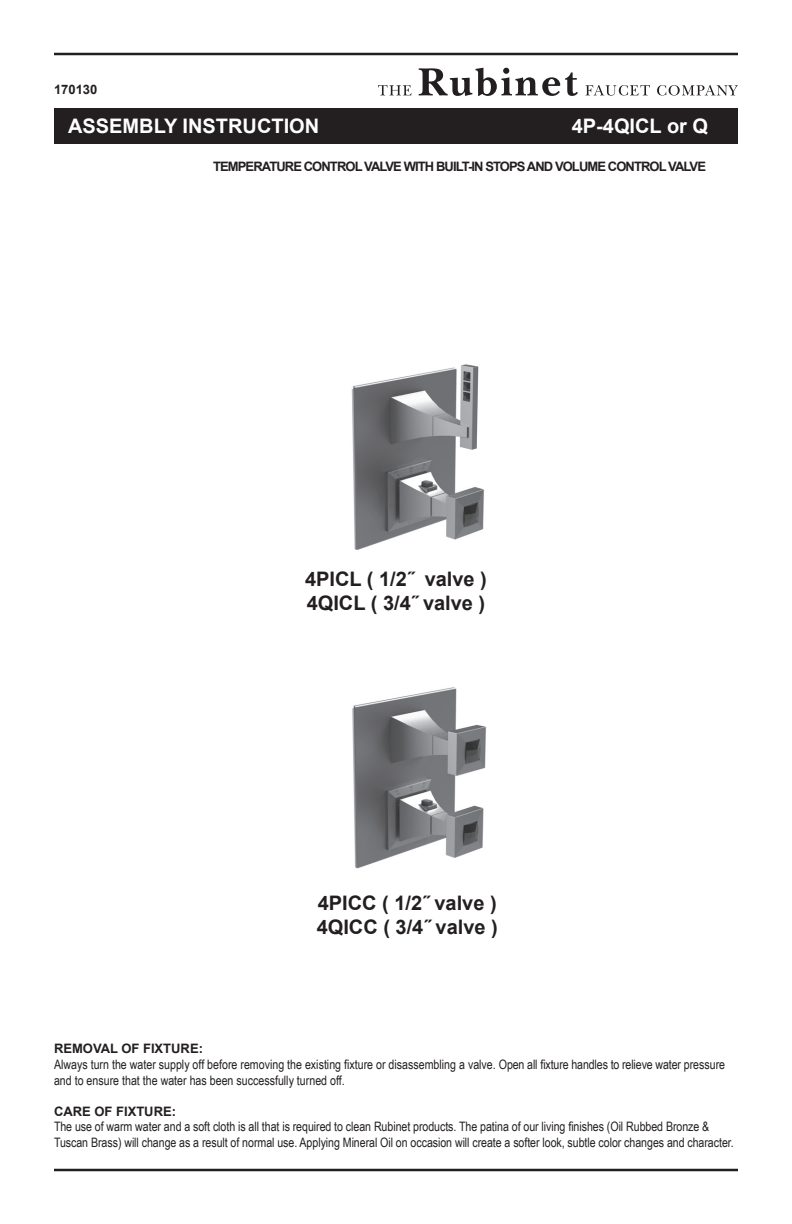
<style>
.page{position:relative;width:792px;height:1224px;background:#fff}
.page>*{position:absolute;margin:0;border:0;box-sizing:border-box;transform-origin:0 0}
.t1{font:700 20px/24px "Arial";color:#231f20}
.t2{font:700 20px "Arial";color:#fff}
.t3{font:13px/15.6px "Arial Narrow";letter-spacing:-.005em;color:#231f20}
.t4{font:700 13px "Arial";letter-spacing:-.07em;color:#231f20}
.t5{font:700 13px "Arial";color:#231f20}
</style>
<div class="page">
<img style="left:351px;top:364px;width:133px;height:186px">
<img style="left:352px;top:687px;width:135px;height:182px">
<svg style="left:378px;top:85px;width:33px;height:10px"></svg>
<svg style="left:419px;top:68px;width:159px;height:28px"></svg>
<svg style="left:585px;top:85px;width:65px;height:11px"></svg>
<svg style="left:657px;top:85px;width:81px;height:11px"></svg>
<hr style="left:54px;top:53px;width:684px;height:2px;background:#231f20">
<hr style="left:54px;top:1169px;width:684px;height:2px;background:#231f20">
<div style="left:54px;top:109px;width:684px;height:35px;background:#231f20"></div>
<p class="t4" style="left:54px;top:80px;width:45px">170130</p>
<h1 class="t2" style="left:68px;top:112px;width:253px">ASSEMBLY INSTRUCTION</h1>
<h1 class="t2" style="left:572px;top:112px;width:138px">4P-4QICL or Q</h1>
<p class="t4" style="left:213px;top:158px;width:494px">TEMPERATURE CONTROL VALVE WITH BUILT-IN STOPS AND VOLUME CONTROL VALVE</p>
<h1 class="t1" style="left:305px;top:568px;width:183px">4PICL ( 1/2˝ valve )<br>4QICL ( 3/4˝ valve )</h1>
<h1 class="t1" style="left:317px;top:892px;width:183px">4PICC ( 1/2˝ valve )<br>4QICC ( 3/4˝ valve )</h1>
<p class="t5" style="left:54px;top:1040px;width:151px">REMOVAL OF FIXTURE:</p>
<p class="t3" style="left:54px;top:1056px;width:673px">Always turn the water supply off before removing the existing fixture or disassembling a valve. Open all fixture handles to relieve water pressure and to ensure that the water has been successfully turned off.</p>
<p class="t5" style="left:54px;top:1102px;width:124px">CARE OF FIXTURE:</p>
<p class="t3" style="left:54px;top:1119px;width:681px">The use of warm water and a soft cloth is all that is required to clean Rubinet products. The patina of our living finishes (Oil Rubbed Bronze &amp;<br>Tuscan Brass) will change as a result of normal use. Applying Mineral Oil on occasion will create a softer look, subtle color changes and character.</p>
</div>
